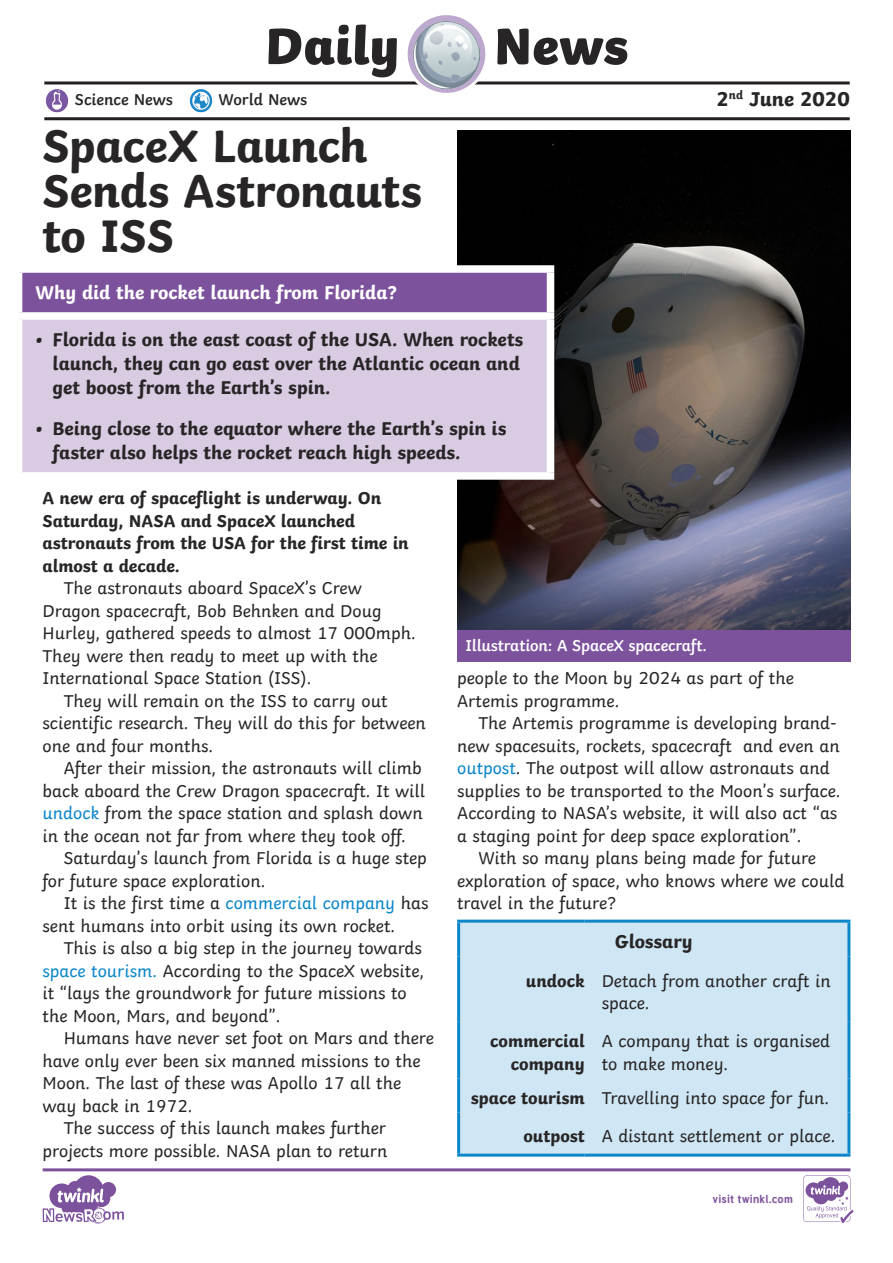
<style>
.page{position:relative;width:893px;height:1263px;background:#fff}
.page>*{position:absolute;margin:0;border:0;box-sizing:border-box;transform-origin:0 0}
.Masthead{font:800 54px "Twinkl";color:#282526}
.Header_1{font:700 48px/45px "Twinkl";letter-spacing:-.005em;color:#282526}
.Date{font:700 21px "Twinkl";color:#282526}
.Glossary_Header{font:700 19.5px/24px "Twinkl";color:#282526}
.Question{font:700 19.5px "Twinkl";color:#fff}
.UKS2_Body_Copy{font:18px/22.5px "Twinkl";color:#282526}
.Glossary_Definition{font:18px/22.5px "Twinkl";color:#282526}
.UKS2_Body_Copy_-_Lea{font:700 18px/22.5px "Twinkl";color:#282526}
.Glossary_Word{font:700 18px/22.5px "Twinkl";color:#282526;text-align:right}
.Photo_Caption{font:600 16.5px "Twinkl";letter-spacing:-.01em;color:#fff}
.Category{font:600 16.5px "Twinkl";color:#282526}
.t1{font:700 11.4px "Tuffy";letter-spacing:.015em;color:#7d529d}
.s1{color:#0d87c9}
</style>
<div class="page">
<img style="left:457px;top:130px;width:393px;height:500px">
<div style="left:457px;top:630px;width:393px;height:32px;background:#7d529d"></div>
<div style="left:460px;top:923px;width:387px;height:231px;background:#cfe7f4"></div>
<hr style="left:847px;top:923px;width:3px;height:34px;background:#0d87c9">
<hr style="left:457px;top:923px;width:3px;height:34px;background:#0d87c9">
<hr style="left:457px;top:920px;width:128px;height:3px;background:#0d87c9">
<hr style="left:585px;top:920px;width:265px;height:3px;background:#0d87c9">
<hr style="left:457px;top:957px;width:3px;height:65px;background:#0d87c9">
<hr style="left:847px;top:957px;width:3px;height:65px;background:#0d87c9">
<hr style="left:457px;top:1022px;width:3px;height:56px;background:#0d87c9">
<hr style="left:457px;top:1078px;width:3px;height:34px;background:#0d87c9">
<hr style="left:847px;top:1022px;width:3px;height:56px;background:#0d87c9">
<hr style="left:847px;top:1078px;width:3px;height:34px;background:#0d87c9">
<hr style="left:457px;top:1112px;width:3px;height:42px;background:#0d87c9">
<hr style="left:457px;top:1154px;width:128px;height:3px;background:#0d87c9">
<hr style="left:847px;top:1112px;width:3px;height:42px;background:#0d87c9">
<hr style="left:585px;top:1154px;width:265px;height:3px;background:#0d87c9">
<hr style="left:44px;top:81px;width:403px;height:3px;background:#231f20">
<hr style="left:447px;top:81px;width:403px;height:3px;background:#231f20">
<hr style="left:44px;top:117px;width:403px;height:3px;background:#231f20">
<hr style="left:447px;top:117px;width:403px;height:3px;background:#231f20">
<img style="left:44px;top:88px;width:26px;height:25px;border-radius:13px">
<img style="left:188px;top:88px;width:26px;height:25px;border-radius:13px">
<svg style="left:406px;top:14px;width:81px;height:80px"></svg>
<div style="left:405px;top:12px;width:83px;height:84px;border:3px solid #fff;border-radius:50%"></div>
<img style="left:413px;top:21px;width:67px;height:67px">
<div style="left:19px;top:269px;width:531px;height:47px;background:#7d529d"></div>
<div style="left:19px;top:316px;width:531px;height:160px;background:#d8cbe2"></div>
<div style="left:15px;top:265px;width:539px;height:8px;background:#fff"></div>
<div style="left:15px;top:273px;width:7px;height:39px;background:#fff"></div>
<div style="left:547px;top:273px;width:7px;height:39px;background:#fff"></div>
<div style="left:15px;top:320px;width:7px;height:152px;background:#fff"></div>
<div style="left:547px;top:320px;width:7px;height:152px;background:#fff"></div>
<div style="left:15px;top:472px;width:539px;height:8px;background:#fff"></div>
<div style="left:15px;top:312px;width:539px;height:8px;background:#fff"></div>
<svg style="left:43px;top:1168px;width:810px;height:56px"></svg>
<p class="Masthead" style="left:265px;top:0;width:136px">Daily</p>
<p class="Masthead" style="left:494px;top:0;width:136px">News</p>
<p class="Category" style="left:75px;top:86px;width:100px">Science News</p>
<p class="Category" style="left:219px;top:86px;width:90px">World News</p>
<p class="Date" style="left:716px;top:82px;width:135px">2<sup>nd</sup> June 2020</p>
<p class="Header_1" style="left:43px;top:119px;width:381px">SpaceX Launch<br>Sends Astronauts to ISS</p>
<p class="Question" style="left:36px;top:276px;width:363px">Why did the rocket launch from Florida?</p>
<p class="Glossary_Header" style="left:53px;top:325px;width:472px;text-indent:-17px">• Florida is on the east coast of the USA. When rockets launch, they can go east over the Atlantic ocean and get boost from the Earth’s spin.</p>
<p class="Glossary_Header" style="left:53px;top:414px;width:455px;text-indent:-17px">• Being close to the equator where the Earth’s spin is faster also helps the rocket reach high speeds.</p>
<p class="UKS2_Body_Copy_-_Lea" style="left:43px;top:485px;width:368px">A new era of spaceflight is underway. On Saturday, NASA and SpaceX launched astronauts from the USA for the first time in almost a decade.</p>
<p class="UKS2_Body_Copy" style="left:43px;top:575px;width:375px;text-indent:21px">The astronauts aboard SpaceX’s Crew Dragon spacecraft, Bob Behnken and Doug Hurley, gathered speeds to almost 17 000mph.<br>They were then ready to meet up with the International Space Station (ISS).</p>
<p class="UKS2_Body_Copy" style="left:43px;top:688px;width:385px;text-indent:21px">They will remain on the ISS to carry out scientific research. They will do this for between one and four months.</p>
<p class="UKS2_Body_Copy" style="left:43px;top:755px;width:384px;text-indent:21px">After their mission, the astronauts will climb back aboard the Crew Dragon spacecraft. It will <span class="s1">undock</span> from the space station and splash down in the ocean not far from where they took off.</p>
<p class="UKS2_Body_Copy" style="left:43px;top:845px;width:386px;text-indent:21px">Saturday’s launch from Florida is a huge step for future space exploration.</p>
<p class="UKS2_Body_Copy" style="left:43px;top:890px;width:387px;text-indent:21px">It is the first time a <span class="s1">commercial company</span> has sent humans into orbit using its own rocket.</p>
<p class="UKS2_Body_Copy" style="left:43px;top:935px;width:383px;text-indent:21px">This is also a big step in the journey towards <span class="s1">space tourism.</span> According to the SpaceX website, it “lays the groundwork for future missions to the Moon, Mars, and beyond”.</p>
<p class="UKS2_Body_Copy" style="left:43px;top:1025px;width:393px;text-indent:21px">Humans have never set foot on Mars and there have only ever been six manned missions to the Moon. The last of these was Apollo 17 all the way back in 1972.</p>
<p class="UKS2_Body_Copy" style="left:43px;top:1115px;width:346px;text-align:right">The success of this launch makes further projects more possible. NASA plan to return</p>
<p class="Photo_Caption" style="left:466px;top:633px;width:243px">Illustration: A SpaceX spacecraft.</p>
<p class="UKS2_Body_Copy" style="left:457px;top:665px;width:338px">people to the Moon by 2024 as part of the<br>Artemis programme.</p>
<p class="UKS2_Body_Copy" style="left:457px;top:710px;width:385px;text-indent:21px">The Artemis programme is developing brand&shy;new spacesuits, rockets, spacecraft and even an <span class="s1">outpost</span>. The outpost will allow astronauts and supplies to be transported to the Moon’s surface.<br>According to NASA’s website, it will also act “as a staging point for deep space exploration”.</p>
<p class="UKS2_Body_Copy" style="left:457px;top:845px;width:389px;text-indent:21px">With so many plans being made for future exploration of space, who knows where we could travel in the future?</p>
<p class="Glossary_Header" style="left:615px;top:927px;width:79px">Glossary</p>
<p class="Glossary_Word" style="left:526px;top:967px;width:60px">undock</p>
<p class="Glossary_Definition" style="left:602px;top:968px;width:231px">Detach from another craft in space.</p>
<p class="Glossary_Word" style="left:490px;top:1028px;width:96px">commercial company</p>
<p class="Glossary_Definition" style="left:602px;top:1028px;width:230px">A company that is organised to make money.</p>
<p class="Glossary_Word" style="left:471px;top:1085px;width:115px">space tourism</p>
<p class="Glossary_Definition" style="left:602px;top:1085px;width:229px">Travelling into space for fun.</p>
<p class="Glossary_Word" style="left:523px;top:1123px;width:63px">outpost</p>
<p class="Glossary_Definition" style="left:602px;top:1123px;width:235px">A distant settlement or place.</p>
<p class="t1" style="left:712px;top:1190px;width:82px">visit twinkl.com</p>
</div>
